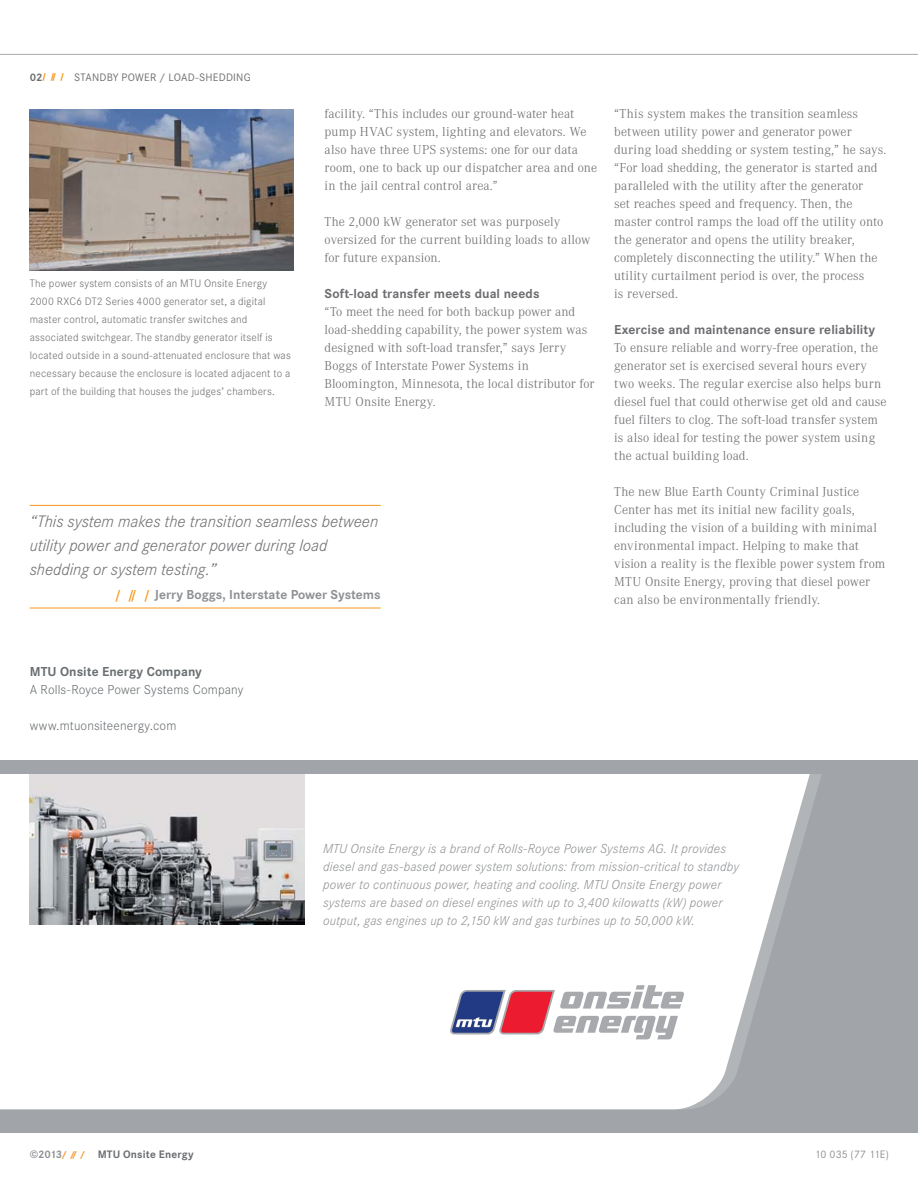
<style>
.page{position:relative;width:918px;height:1188px;background:#fff}
.page>*{position:absolute;margin:0;border:0;box-sizing:border-box;transform-origin:0 0}
.t1{font:italic 300 17.25px/24px "Corporate S";color:#6d6e71}
.t2{font:300 13.5px/18px "Corporate A";letter-spacing:.005em;color:#6d6e71}
.t3{font:italic 300 13.5px/18px "Corporate S";letter-spacing:.01em;color:#8f9194}
.t4{font:700 13.5px "Corporate S";letter-spacing:.005em;color:#6d6e71}
.t5{font:300 13.5px "Corporate S";letter-spacing:.01em;color:#6a6e71}
.t6{font:700 13.5px "Corporate S";color:#8f9194}
.t7{font:700 13.5px "Corporate S";letter-spacing:.005em;color:#6a6e71}
.t8{font:300 11.25px/18px "Corporate S";letter-spacing:.015em;color:#6d6e71}
.t9{font:11.25px "Corporate S";letter-spacing:.02em;color:#6d6e71}
.t10{font:700 11.25px "Corporate S";letter-spacing:.015em;color:#6a6e71}
.t11{font:11.25px "Corporate S";letter-spacing:-.005em;color:#8f9194}
.s1{font-weight:700}
.s2{font-weight:800;font-style:italic;font-size:8.7px;color:#f8971d}
.s3{font-style:italic;color:#f8971d}
.s4{color:#8f9194}
.s5{font-weight:800;font-size:8.7px;color:#f8982f}
</style>
<div class="page">
<hr style="left:0;top:54px;width:918px;height:1px;background:#a7a9ac">
<img style="left:30px;top:109px;width:263px;height:162px">
<hr style="left:30px;top:505px;width:351px;height:1px;background:#f8971d">
<hr style="left:30px;top:608px;width:351px;height:1px;background:#f8971d">
<div style="left:0;top:761px;width:918px;height:372px;background:#a1a5aa"></div>
<svg style="left:0;top:774px;width:810px;height:335px;background:#f8f9f9"></svg>
<svg style="left:450px;top:985px;width:234px;height:54px"></svg>
<img style="left:30px;top:774px;width:274px;height:151px">
<p class="t9" style="left:30px;top:71px;width:107px"><span class="s1">02</span><span class="s2">/ // /</span> STAN DBY POWE</p>
<p class="t9" style="left:150px;top:71px;width:90px">R / LOAD-SHEDDING</p>
<p class="t8" style="left:30px;top:275px;width:263px">The power system consists of an MTU Onsite Energy 2000 RXC6 DT2 Series 4000 generator set, a digital master control, automatic transfer switches and associated switchgear. The standby generator itself is located outside in a sound-attenuated enclosure that was necessary because the enclosure is located adjacent to a part of the building that houses the judges’ chambers.</p>
<p class="t2" style="left:325px;top:105px;width:274px">facility. “This includes our ground-water heat pump HVAC system, lighting and elevators. We also have three UPS systems: one for our data room, one to back up our dispatcher area and one in the jail central control area.”</p>
<p class="t2" style="left:325px;top:213px;width:267px">The 2,000 kW generator set was purposely oversized for the current building loads to allow for future expansion.</p>
<p class="t4" style="left:325px;top:286px;width:216px">Soft-load transfer meets dual needs</p>
<p class="t2" style="left:325px;top:303px;width:271px">“To meet the need for both backup power and load-shedding capability, the power system was designed with soft-load transfer,” says Jerry Boggs of Interstate Power Systems in Bloomington, Minnesota, the local distributor for MTU Onsite Energy.</p>
<p class="t1" style="left:30px;top:510px;width:350px">“This system makes the transition seamless between utility power and generator power during load shedding or system testing.”</p>
<p class="t6" style="left:115px;top:587px;width:267px"><span class="s3">/ // /</span>Jerry Boggs, Interstate Power Systems</p>
<p class="t2" style="left:614px;top:105px;width:274px">“This system makes the transition seamless between utility power and generator power during load shedding or system testing,” he says. “For load shedding, the generator is started and paralleled with the utility after the generator<br>set reaches speed and frequency. Then, the master control ramps the load off the utility onto the generator and opens the utility breaker, completely disconnecting the utility.” When the utility curtailment period is over, the process<br>is reversed.</p>
<p class="t4" style="left:614px;top:322px;width:262px">Exercise and maintenance ensure reliability</p>
<p class="t2" style="left:614px;top:339px;width:274px">To ensure reliable and worry-free operation, the generator set is exercised several hours every two weeks. The regular exercise also helps burn diesel fuel that could otherwise get old and cause fuel filters to clog. The soft-load transfer system is also ideal for testing the power system using the actual building load.</p>
<p class="t2" style="left:614px;top:483px;width:273px">The new Blue Earth County Criminal Justice Center has met its initial new facility goals, including the vision of a building with minimal environmental impact. Helping to make that vision a reality is the flexible power system from MTU Onsite Energy, proving that diesel power can also be environmentally friendly.</p>
<p class="t7" style="left:30px;top:664px;width:174px">MTU Onsite Energy Company</p>
<p class="t5" style="left:30px;top:682px;width:215px">A Rolls-Royce Power Systems Company</p>
<p class="t5" style="left:30px;top:718px;width:148px">www.mtuonsiteenergy.com</p>
<p class="t3" style="left:323px;top:840px;width:417px">MTU Onsite Energy is a brand of Rolls-Royce Power Systems AG. It provides diesel and gas-based power system solutions: from mission-critical to standby power to continuous power, heating and cooling. MTU Onsite Energy power systems are based on diesel engines with up to 3,400 kilowatts (kW) power output, gas engines up to 2,150 kW and gas turbines up to 50,000 kW.</p>
<p class="t10" style="left:30px;top:1148px;width:165px"><span class="s4">©2013</span><span class="s5">/ // /</span> MTU Onsite Energy</p>
<p class="t11" style="left:815px;top:1148px;width:76px">10 035 (77 11E)</p>
</div>
